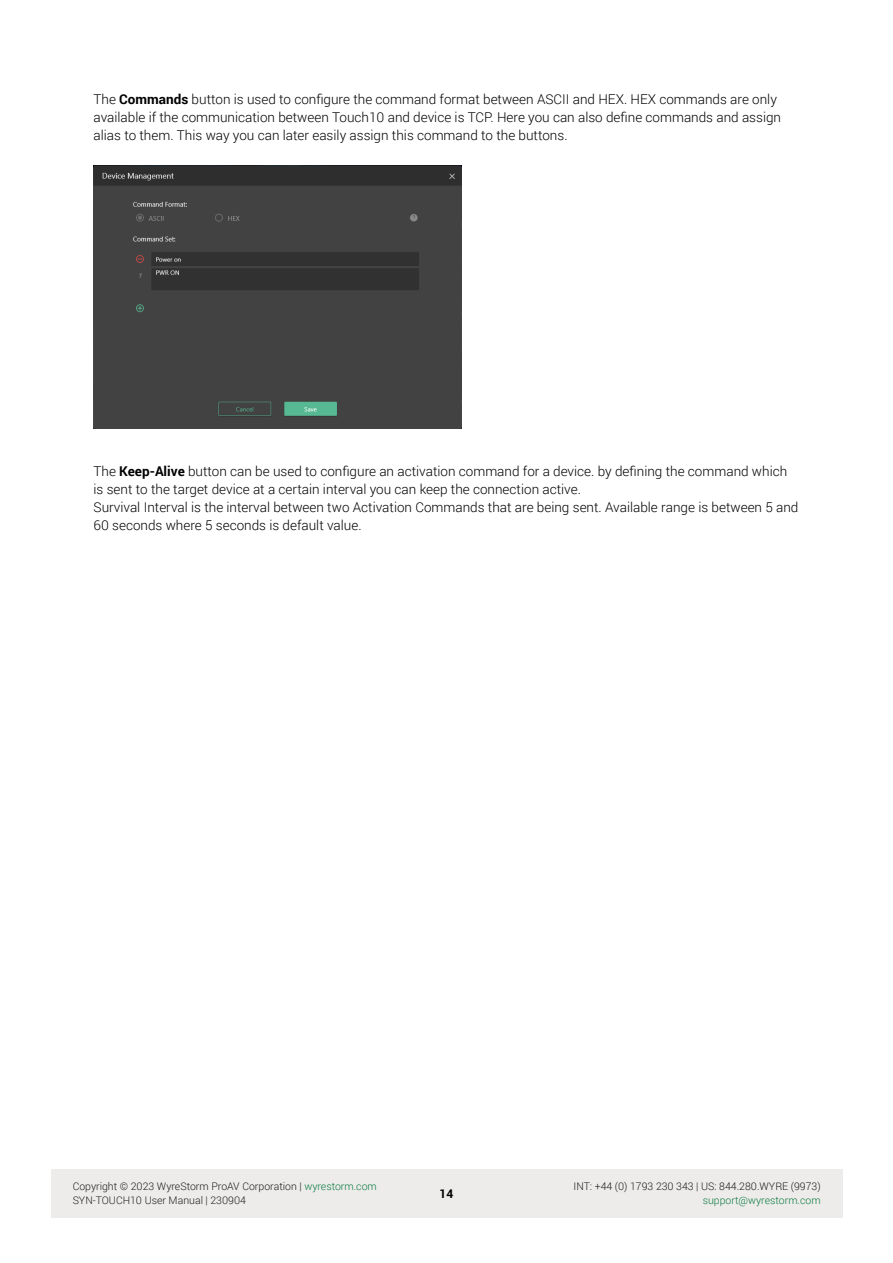
<style>
.page{position:relative;width:893px;height:1263px;background:#fff}
.page>*{position:absolute;margin:0;border:0;box-sizing:border-box;transform-origin:0 0}
.t1{font:300 13.5px/18px "Roboto";color:#000}
.t2{font:700 12px "Roboto";color:#000}
.t3{font:300 10.5px/13.5px "Roboto";color:#1e1c1a}
.t4{font:300 10.5px "Roboto";color:#0b7a3d}
.s1{font-weight:700}
.s2{color:#077a3d}
.s3{color:#211d1e}
</style>
<div class="page">
<div style="left:51px;top:1169px;width:791px;height:48px;background:#eeeceb"></div>
<img style="left:94px;top:166px;width:367px;height:262px">
<p class="t1" style="left:94px;top:90px;width:689px">The <span class="s1">Commands</span> button is used to configure the command format between ASCII and HEX. HEX commands are only available if the communication between Touch10 and device is TCP. Here you can also define commands and assign alias to them. This way you can later easily assign this command to the buttons.</p>
<p class="t1" style="left:94px;top:462px;width:706px">The <span class="s1">Keep-Alive</span> button can be used to configure an activation command for a device. by defining the command which is sent to the target device at a certain interval you can keep the connection active.<br>Survival Interval is the interval between two Activation Commands that are being sent. Available range is between 5 and 60 seconds where 5 seconds is default value.</p>
<p class="t3" style="left:73px;top:1179px;width:306px">Copyright © 2023 WyreStorm ProAV Corporation | <span class="s2">wyrestorm.com<br></span><span class="s3">SYN-TOUCH10 User Manual | 230904</span></p>
<p class="t2" style="left:440px;top:1185px;width:15px">14</p>
<p class="t3" style="left:574px;top:1179px;width:249px">INT: +44 (0) 1793 230 343 | US: 844.280.WYRE (9973)</p>
<p class="t4" style="left:703px;top:1192px;width:120px">support@wyrestorm.com</p>
</div>
